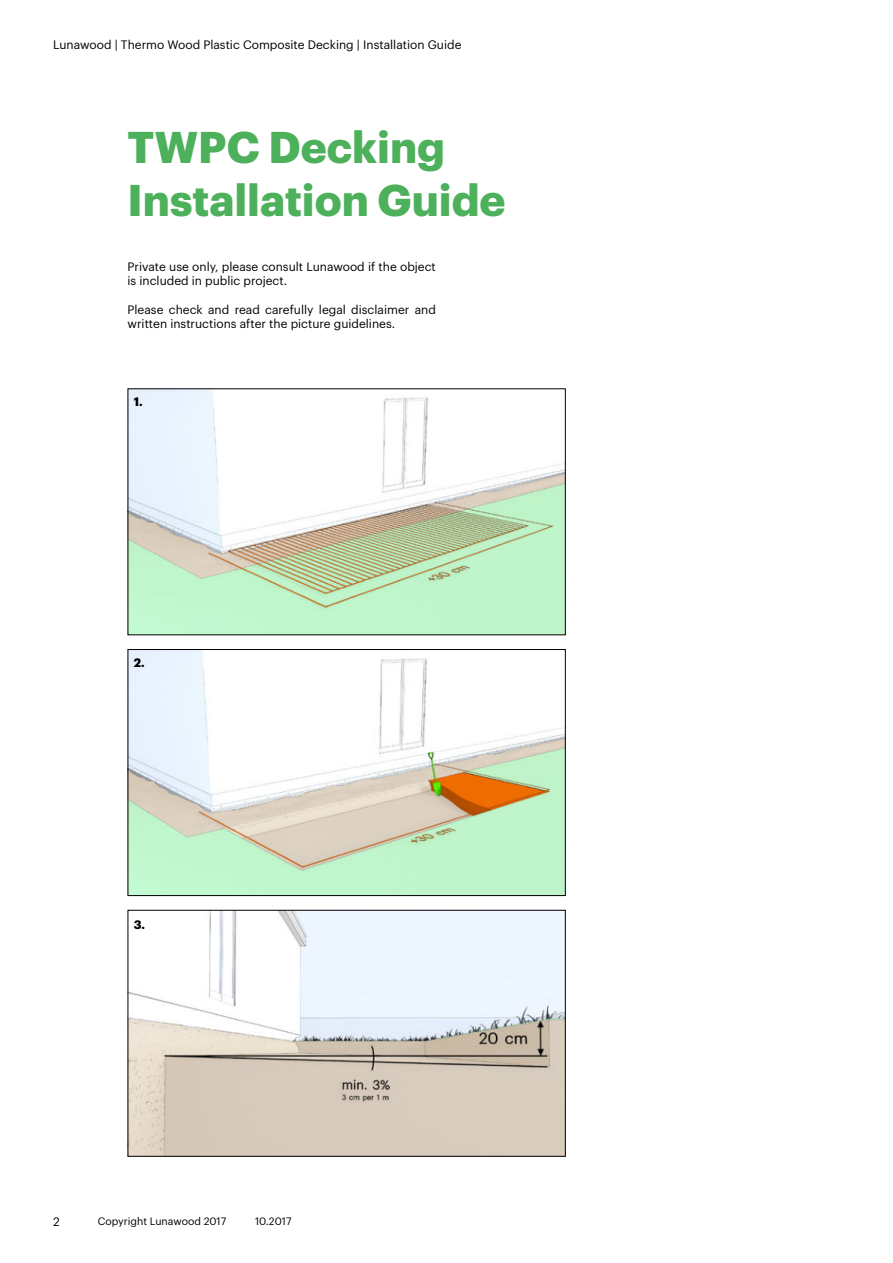
<style>
.page{position:relative;width:893px;height:1263px;background:#fff}
.page>*{position:absolute;margin:0;border:0;box-sizing:border-box;transform-origin:0 0}
.t1{font:700 43.5px/52.2px "Graphik";color:#4db05b}
.t2{font:12px/14.4px "Graphik";color:#000}
.t3{font:700 12px "Graphik";color:#000}
.t4{font:10.5px "Graphik";color:#000}
</style>
<div class="page">
<img style="left:130px;top:390px;width:434px;height:243px">
<img style="left:130px;top:651px;width:434px;height:243px">
<div style="left:128px;top:649px;width:438px;height:247px;border:1px solid #000"></div>
<img style="left:130px;top:912px;width:434px;height:243px">
<div style="left:128px;top:910px;width:438px;height:247px;border:1px solid #000"></div>
<p class="t2" style="left:53px;top:38px;width:410px">Lunawood | Thermo Wood Plastic Composite Decking | Installation Guide</p>
<h1 class="t1" style="left:128px;top:125px;width:380px">TWPC Decking<br>Installation Guide</h1>
<p class="t2" style="left:128px;top:260px;width:310px">Private use only, please consult Lunawood if the object is included in public project.</p>
<p class="t2" style="left:128px;top:303px;width:310px">Please check and read carefully legal disclaimer and written instructions after the picture guidelines.</p>
<p class="t3" style="left:134px;top:396px;width:10px">1.</p>
<p class="t3" style="left:134px;top:658px;width:12px">2.</p>
<p class="t3" style="left:134px;top:920px;width:13px">3.</p>
<p class="t2" style="left:53px;top:1215px;width:8px">2</p>
<p class="t4" style="left:98px;top:1217px;width:130px">Copyright Lunawood 2017</p>
<p class="t4" style="left:255px;top:1217px;width:38px">10.2017</p>
</div>
